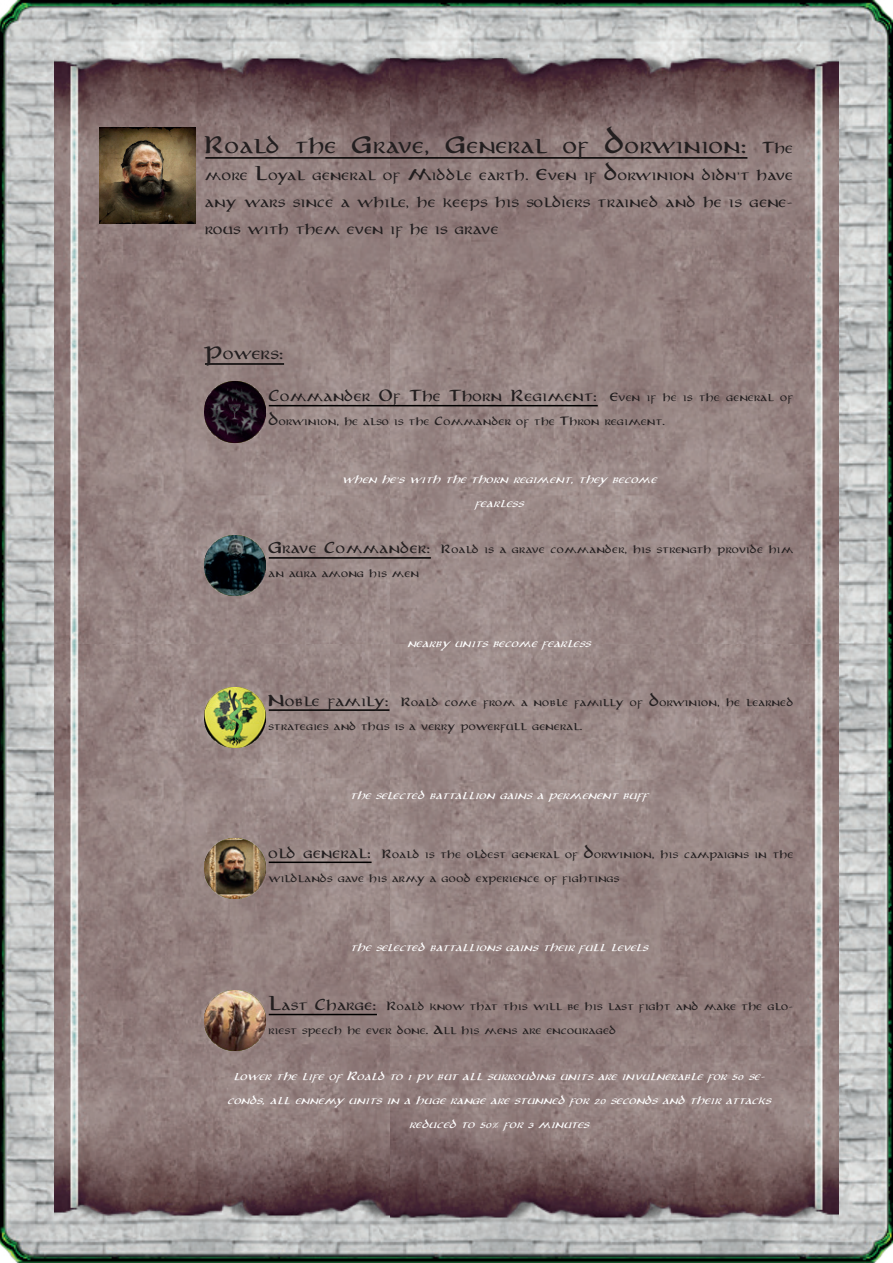
<style>
.page{position:relative;width:893px;height:1263px;background:#fff}
.page>*{position:absolute;margin:0;border:0;box-sizing:border-box;transform-origin:0 0}
.t1{font:18px "Aniron";color:#231f20}
.t2{font:13.5px "Aniron";color:#231f20}
.t3{font:12px "Aniron";color:#231f20}
.t4{font:9px "Aniron";color:#231f20}
.t5{font:italic 9px "Aniron";color:#fff}
.s1{font-size:12px}
.s2{font-size:9px}
</style>
<div class="page">
<img style="left:0;top:0;width:893px;height:1263px">
<img style="left:54px;top:644px;width:336px;height:575px">
<img style="left:390px;top:644px;width:449px;height:577px">
<img style="left:54px;top:54px;width:336px;height:590px">
<img style="left:390px;top:54px;width:449px;height:590px">
<img style="left:99px;top:127px;width:96px;height:96px">
<img style="left:205px;top:382px;width:60px;height:60px">
<img style="left:205px;top:535px;width:60px;height:60px">
<img style="left:205px;top:687px;width:60px;height:60px">
<img style="left:205px;top:839px;width:60px;height:60px">
<img style="left:205px;top:991px;width:60px;height:60px">
<hr style="left:205px;top:157px;width:542px;height:2px;background:#000">
<hr style="left:269px;top:405px;width:329px;height:1px;background:#000">
<hr style="left:205px;top:363px;width:79px;height:2px;background:#000">
<hr style="left:269px;top:557px;width:162px;height:2px;background:#000">
<hr style="left:269px;top:861px;width:103px;height:2px;background:#000">
<hr style="left:269px;top:709px;width:120px;height:2px;background:#000">
<hr style="left:269px;top:1014px;width:108px;height:1px;background:#000">
<h1 class="t1" style="left:205px;top:137px;width:590px">Roald the Grave, General of Dorwinion: <span class="s1">The</span></h1>
<h3 class="t3" style="left:205px;top:169px;width:590px">more Loyal general of Middle earth. Even if Dorwinion didn’t have</h3>
<h3 class="t3" style="left:205px;top:196px;width:590px">any wars since a while, he keeps his soldiers trained and he is gene-</h3>
<h3 class="t3" style="left:205px;top:223px;width:295px">rous with them even if he is grave</h3>
<h2 class="t2" style="left:205px;top:347px;width:81px">Powers:</h2>
<h3 class="t3" style="left:269px;top:390px;width:527px">Commander Of The Thorn Regiment: <span class="s2">Even if he is the general of</span></h3>
<p class="t4" style="left:269px;top:417px;width:399px">Dorwinion, he also is the Commander of the Thron regiment.</p>
<p class="t5" style="left:342px;top:474px;width:323px">whenhe’swiththethornregiment,theybecome</p>
<p class="t5" style="left:475px;top:498px;width:57px">fearless</p>
<p class="t4" style="left:269px;top:545px;width:527px"><span class="s1">Grave Commander:</span> Roald is a grave commander, his strength provide him</p>
<p class="t4" style="left:269px;top:569px;width:153px">an aura among his men</p>
<p class="t5" style="left:408px;top:638px;width:191px">nearbyunitsbecomefearless</p>
<p class="t4" style="left:269px;top:697px;width:527px"><span class="s1">Noble family:</span> Roald come from a noble familly of Dorwinion, he learned</p>
<p class="t4" style="left:269px;top:721px;width:316px">strategies and thus is a verry powerfull general.</p>
<p class="t5" style="left:350px;top:791px;width:307px">theselectedbattalliongainsapermenentbuff</p>
<p class="t4" style="left:269px;top:849px;width:527px"><span class="s1">old general:</span> Roald is the oldest general of Dorwinion, his campaigns in the</p>
<p class="t4" style="left:269px;top:873px;width:353px">wildlands gave his army a good experience of fightings</p>
<p class="t5" style="left:350px;top:943px;width:306px">theselectedbattallionsgainstheirfulllevels</p>
<p class="t4" style="left:269px;top:1002px;width:527px"><span class="s1">Last Charge:</span> Roald know that this will be his last fight and make the glo-</p>
<p class="t4" style="left:269px;top:1026px;width:350px">riest speech he ever done. All his mens are encouraged</p>
<p class="t5" style="left:234px;top:1071px;width:540px">lowerthelifeofRoaldto1pvbutallsurroudingunitsareinvulnerablefor50se-</p>
<p class="t5" style="left:227px;top:1095px;width:552px">conds,allennemyunitsinahugerangearestunnedfor20secondsandtheirattacks</p>
<p class="t5" style="left:409px;top:1119px;width:188px">reducedto50%for3minutes</p>
</div>
